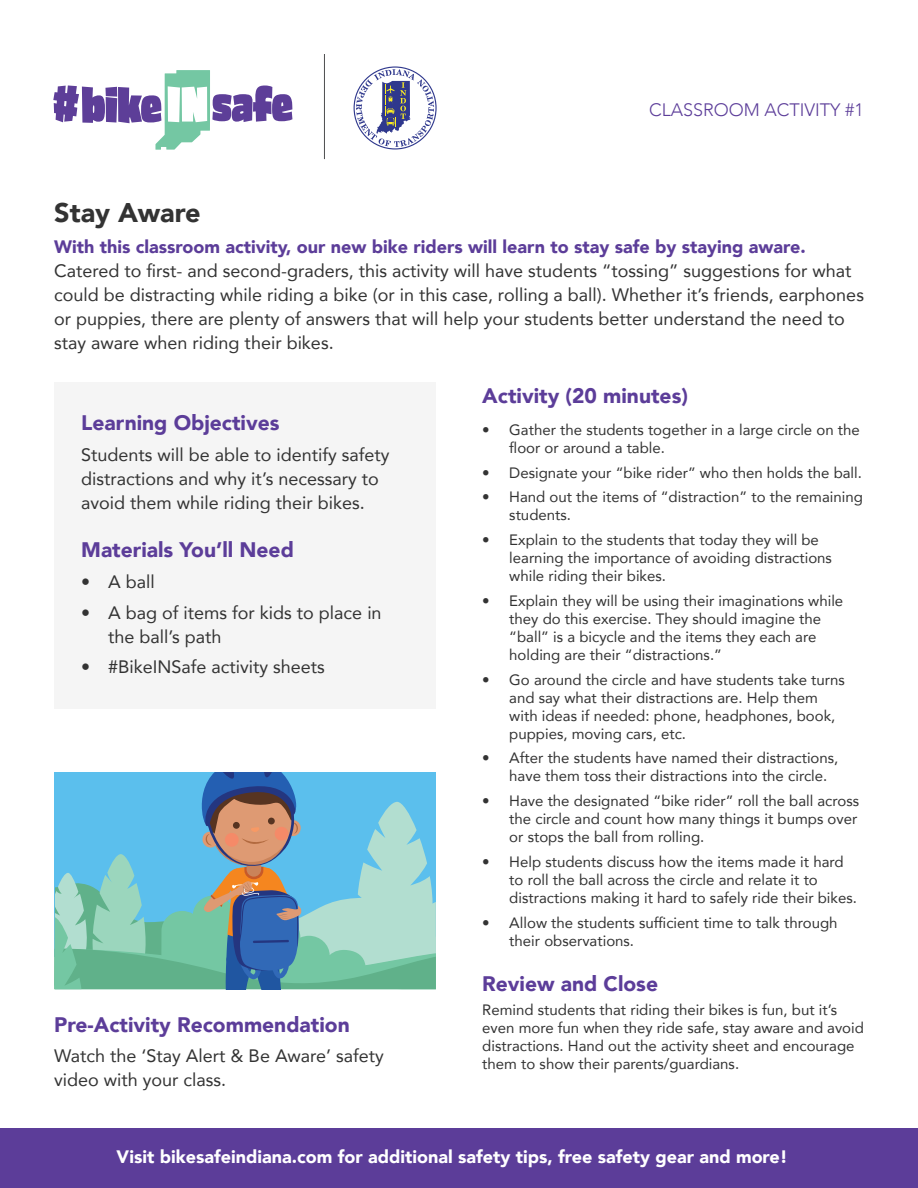
<style>
.page{position:relative;width:918px;height:1188px;background:#fff}
.page>*{position:absolute;margin:0;border:0;box-sizing:border-box;transform-origin:0 0}
.t1{font:900 27px "Avenir";color:#333}
.t2{font:900 21px "Avenir";color:#5c3d99}
.t3{font:18px/24px "Avenir";color:#333}
.t4{font:900 18px "Avenir";color:#fff}
.t5{font:300 18px "Avenir";color:#5c3d99}
.t6{font:15px/18px "Avenir";color:#333}
.s1{font-weight:900;color:#5c3d99}
</style>
<div class="page">
<div style="left:0;top:1128px;width:918px;height:60px;background:#5c3d99"></div>
<svg style="left:53px;top:70px;width:239px;height:80px"></svg>
<hr style="left:324px;top:54px;width:1px;height:105px;background:#4d4e4f">
<div style="left:54px;top:382px;width:382px;height:326px;background:#f5f5f5"></div>
<svg style="left:55px;top:772px;width:381px;height:217px"></svg>
<div style="left:351px;top:64px;width:88px;height:88px;border:2px solid #fff;border-radius:50%"></div>
<svg style="left:356px;top:69px;width:78px;height:78px"></svg>
<p class="t5" style="left:649px;top:99px;width:216px">CLASSROOM ACTIVITY #1</p>
<p class="t1" style="left:54px;top:189px;width:148px">Stay Aware</p>
<p class="t3" style="left:54px;top:234px;width:811px"><span class="s1">With this classroom activity, our new bike riders will learn to stay safe by staying aware.<br></span>Catered to first- and second-graders, this activity will have students “tossing” suggestions for what could be distracting while riding a bike (or in this case, rolling a ball). Whether it’s friends, earphones or puppies, there are plenty of answers that will help your students better understand the need to stay aware when riding their bikes.</p>
<p class="t2" style="left:482px;top:378px;width:207px">Activity (20 minutes)</p>
<p class="t6" style="left:509px;top:420px;width:352px;text-indent:-27px">• Gather the students together in a large circle on the floor or around a table.</p>
<p class="t6" style="left:482px;top:463px;width:381px">• Designate your “bike rider” who then holds the ball.</p>
<p class="t6" style="left:509px;top:488px;width:355px;text-indent:-27px">• Hand out the items of “distraction” to the remaining students.</p>
<p class="t6" style="left:509px;top:530px;width:324px;text-indent:-27px">• Explain to the students that today they will be learning the importance of avoiding distractions while riding their bikes.</p>
<p class="t6" style="left:509px;top:591px;width:335px;text-indent:-27px">• Explain they will be using their imaginations while they do this exercise. They should imagine the “ball” is a bicycle and the items they each are holding are their “distractions.”</p>
<p class="t6" style="left:509px;top:670px;width:337px;text-indent:-27px">• Go around the circle and have students take turns and say what their distractions are. Help them with ideas if needed: phone, headphones, book, puppies, moving cars, etc.</p>
<p class="t6" style="left:509px;top:749px;width:331px;text-indent:-27px">• After the students have named their distractions, have them toss their distractions into the circle.</p>
<p class="t6" style="left:509px;top:791px;width:351px;text-indent:-27px">• Have the designated “bike rider” roll the ball across the circle and count how many things it bumps over or stops the ball from rolling.</p>
<p class="t6" style="left:509px;top:852px;width:349px;text-indent:-27px">• Help students discuss how the items made it hard to roll the ball across the circle and relate it to distractions making it hard to safely ride their bikes.</p>
<p class="t6" style="left:509px;top:913px;width:330px;text-indent:-27px">• Allow the students sufficient time to talk through their observations.</p>
<p class="t2" style="left:482px;top:965px;width:177px">Review and Close</p>
<p class="t6" style="left:482px;top:1001px;width:383px">Remind students that riding their bikes is fun, but it’s even more fun when they ride safe, stay aware and avoid distractions. Hand out the activity sheet and encourage them to show their parents/guardians.</p>
<p class="t2" style="left:81px;top:405px;width:200px">Learning Objectives</p>
<p class="t3" style="left:81px;top:442px;width:310px">Students will be able to identify safety distractions and why it’s necessary to avoid them while riding their bikes.</p>
<p class="t2" style="left:81px;top:532px;width:214px">Materials You’ll Need</p>
<p class="t3" style="left:81px;top:569px;width:75px">• A ball</p>
<p class="t3" style="left:108px;top:600px;width:275px;text-indent:-27px">• A bag of items for kids to place in the ball’s path</p>
<p class="t3" style="left:81px;top:655px;width:245px">• #BikeINSafe activity sheets</p>
<p class="t2" style="left:54px;top:1006px;width:297px">Pre-Activity Recommendation</p>
<p class="t3" style="left:54px;top:1044px;width:331px">Watch the ‘Stay Alert &amp; Be Aware’ safety video with your class.</p>
<p class="t4" style="left:117px;top:1141px;width:673px">Visit bikesafeindiana.com for additional safety tips, free safety gear and more!</p>
</div>
